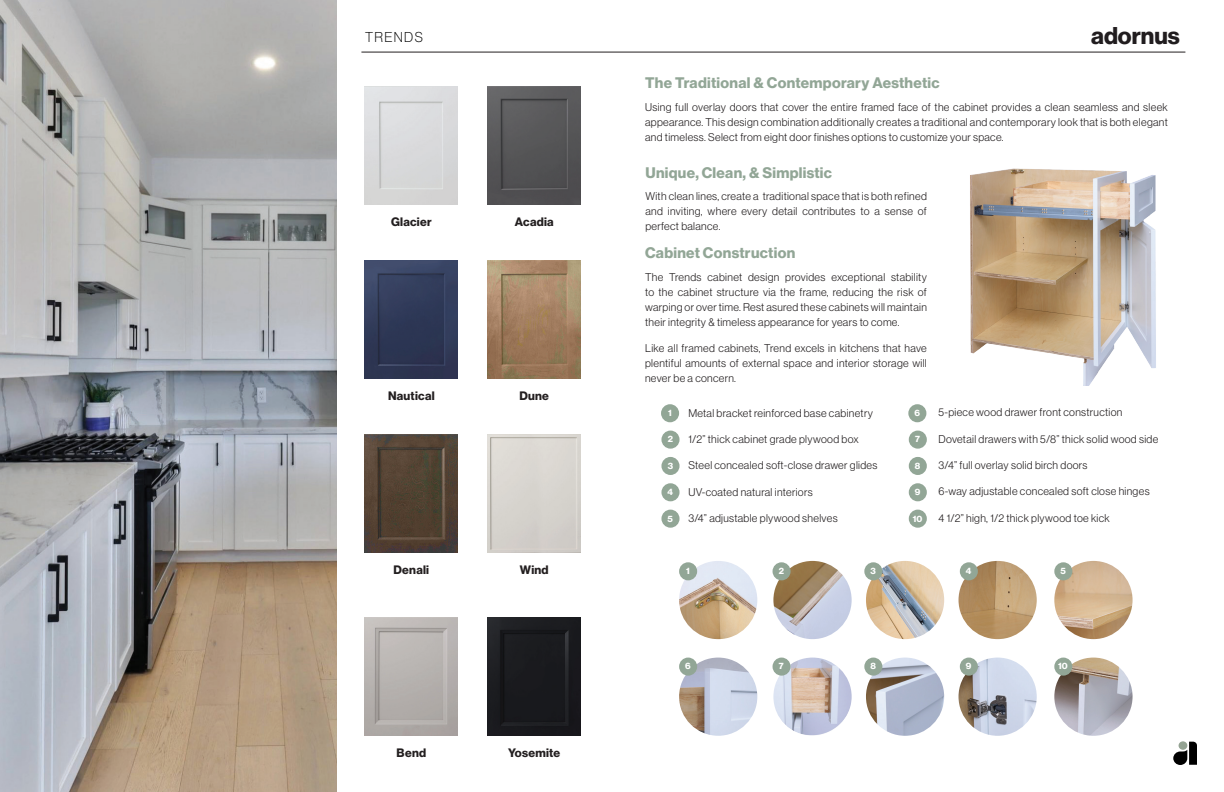
<style>
.page{position:relative;width:1224px;height:792px;background:#fff}
.page>*{position:absolute;margin:0;border:0;box-sizing:border-box;transform-origin:0 0}
.t1{font:700 23.8px "Haas Grot Disp 75";color:#211d1f}
.t2{font:700 15px "Haas Grot Disp 75";letter-spacing:.02em;color:#92a696}
.t3{font:100 14px "Haas Grot Disp 35";letter-spacing:.095em;color:#000}
.t4{font:700 12px "Haas Grot Disp 75";letter-spacing:.02em;color:#231f20}
.t5{font:300 11px/15px "Haas Grot Disp 45";letter-spacing:.03em;color:#231f20;text-align:justify}
.t6{font:700 9px "Haas Grot Disp 75";color:#fff}
</style>
<div class="page">
<img style="left:0;top:0;width:337px;height:792px">
<img style="left:679px;top:561px;width:78px;height:78px;border-radius:39px">
<img style="left:773px;top:561px;width:79px;height:78px;border-radius:39px">
<img style="left:866px;top:561px;width:78px;height:78px;border-radius:39px">
<img style="left:959px;top:561px;width:78px;height:78px;border-radius:39px">
<img style="left:1054px;top:561px;width:79px;height:78px;border-radius:39px">
<img style="left:679px;top:658px;width:78px;height:78px;border-radius:39px">
<img style="left:773px;top:658px;width:79px;height:78px;border-radius:39px">
<img style="left:866px;top:658px;width:78px;height:78px;border-radius:39px">
<img style="left:959px;top:658px;width:78px;height:78px;border-radius:39px">
<img style="left:1054px;top:658px;width:79px;height:78px;border-radius:39px">
<svg style="left:1173px;top:742px;width:24px;height:23px"></svg>
<img style="left:365px;top:87px;width:93px;height:118px">
<img style="left:365px;top:618px;width:93px;height:118px">
<img style="left:488px;top:87px;width:93px;height:118px">
<img style="left:488px;top:618px;width:93px;height:118px">
<img style="left:365px;top:261px;width:93px;height:118px">
<img style="left:365px;top:434px;width:93px;height:119px">
<img style="left:488px;top:261px;width:93px;height:118px">
<img style="left:488px;top:434px;width:93px;height:119px">
<img style="left:970px;top:168px;width:186px;height:218px">
<div style="left:679px;top:562px;width:18px;height:18px;background:#92a696;border-radius:50%"></div>
<div style="left:661px;top:404px;width:18px;height:18px;background:#92a696;border-radius:50%"></div>
<div style="left:908px;top:404px;width:18px;height:18px;background:#92a696;border-radius:50%"></div>
<div style="left:661px;top:431px;width:19px;height:18px;background:#92a696;border-radius:50%"></div>
<div style="left:909px;top:431px;width:18px;height:18px;background:#92a696;border-radius:50%"></div>
<div style="left:661px;top:457px;width:19px;height:18px;background:#92a696;border-radius:50%"></div>
<div style="left:909px;top:457px;width:18px;height:18px;background:#92a696;border-radius:50%"></div>
<div style="left:661px;top:483px;width:19px;height:18px;background:#92a696;border-radius:50%"></div>
<div style="left:909px;top:483px;width:18px;height:18px;background:#92a696;border-radius:50%"></div>
<div style="left:661px;top:510px;width:19px;height:18px;background:#92a696;border-radius:50%"></div>
<div style="left:909px;top:510px;width:18px;height:18px;background:#92a696;border-radius:50%"></div>
<div style="left:773px;top:562px;width:18px;height:18px;background:#92a696;border-radius:50%"></div>
<div style="left:864px;top:562px;width:18px;height:18px;background:#92a696;border-radius:50%"></div>
<div style="left:960px;top:562px;width:18px;height:18px;background:#92a696;border-radius:50%"></div>
<div style="left:1054px;top:562px;width:18px;height:18px;background:#92a696;border-radius:50%"></div>
<div style="left:679px;top:658px;width:18px;height:18px;background:#92a696;border-radius:50%"></div>
<div style="left:773px;top:658px;width:18px;height:18px;background:#92a696;border-radius:50%"></div>
<div style="left:864px;top:658px;width:18px;height:18px;background:#92a696;border-radius:50%"></div>
<div style="left:960px;top:658px;width:18px;height:18px;background:#92a696;border-radius:50%"></div>
<div style="left:1054px;top:658px;width:18px;height:18px;background:#92a696;border-radius:50%"></div>
<hr style="left:361px;top:52px;width:824px;height:1px;background:#231f20">
<p class="t3" style="left:365px;top:29px;width:59px">TRENDS</p>
<h1 class="t1" style="left:1091px;top:22px;width:90px">adornus</h1>
<h2 class="t2" style="left:645px;top:74px;width:296px">The Traditional &amp; Contemporary Aesthetic</h2>
<p class="t5" style="left:645px;top:100px;width:524px">Using full overlay doors that cover the entire framed face of the cabinet provides a clean seamless and sleek appearance. This design combination additionally creates a traditional and contemporary look that is both elegant and timeless. Select from eight door finishes options to customize your space.</p>
<p class="t4" style="left:391px;top:215px;width:42px">Glacier</p>
<p class="t4" style="left:515px;top:215px;width:40px">Acadia</p>
<p class="t4" style="left:388px;top:388px;width:48px">Nautical</p>
<p class="t4" style="left:519px;top:388px;width:31px">Dune</p>
<p class="t4" style="left:394px;top:563px;width:37px">Denali</p>
<p class="t4" style="left:520px;top:563px;width:30px">Wind</p>
<p class="t4" style="left:397px;top:746px;width:31px">Bend</p>
<p class="t4" style="left:508px;top:746px;width:54px">Yosemite</p>
<h2 class="t2" style="left:645px;top:164px;width:188px">Unique, Clean, &amp; Simplistic</h2>
<p class="t5" style="left:645px;top:189px;width:283px">With clean lines, create a traditional space that is both refined and inviting, where every detail contributes to a sense of perfect balance.</p>
<h2 class="t2" style="left:645px;top:244px;width:152px">Cabinet Construction</h2>
<p class="t5" style="left:645px;top:270px;width:283px">The Trends cabinet design provides exceptional stability to the cabinet structure via the frame, reducing the risk of warping or over time. Rest asured these cabinets will maintain their integrity &amp; timeless appearance for years to come.</p>
<p class="t5" style="left:645px;top:341px;width:283px">Like all framed cabinets, Trend excels in kitchens that have plentiful amounts of external space and interior storage will never be a concern.</p>
<p class="t5" style="left:688px;top:405px;width:186px">Metal bracket reinforced base cabinetry</p>
<p class="t5" style="left:688px;top:431px;width:172px">1/2” thick cabinet grade plywood box</p>
<p class="t5" style="left:688px;top:458px;width:191px">Steel concealed soft-close drawer glides</p>
<p class="t5" style="left:688px;top:484px;width:126px">UV-coated natural interiors</p>
<p class="t5" style="left:688px;top:510px;width:151px">3/4” adjustable plywood shelves</p>
<p class="t6" style="left:668px;top:408px;width:5px">1</p>
<p class="t6" style="left:914px;top:408px;width:7px">6</p>
<p class="t6" style="left:668px;top:434px;width:7px">2</p>
<p class="t6" style="left:915px;top:434px;width:6px">7</p>
<p class="t6" style="left:668px;top:460px;width:7px">3</p>
<p class="t6" style="left:915px;top:460px;width:7px">8</p>
<p class="t6" style="left:668px;top:487px;width:7px">4</p>
<p class="t6" style="left:915px;top:487px;width:7px">9</p>
<p class="t6" style="left:668px;top:513px;width:7px">5</p>
<p class="t6" style="left:913px;top:513px;width:11px">10</p>
<p class="t5" style="left:938px;top:405px;width:185px">5-piece wood drawer front construction</p>
<p class="t5" style="left:938px;top:431px;width:221px">Dovetail drawers with 5/8” thick solid wood side</p>
<p class="t5" style="left:938px;top:458px;width:151px">3/4” full overlay solid birch doors</p>
<p class="t5" style="left:938px;top:484px;width:213px">6-way adjustable concealed soft close hinges</p>
<p class="t5" style="left:938px;top:510px;width:173px">4 1/2” high, 1/2 thick plywood toe kick</p>
<p class="t6" style="left:686px;top:566px;width:5px">1</p>
<p class="t6" style="left:779px;top:566px;width:7px">2</p>
<p class="t6" style="left:871px;top:566px;width:7px">3</p>
<p class="t6" style="left:966px;top:566px;width:7px">4</p>
<p class="t6" style="left:1061px;top:566px;width:7px">5</p>
<p class="t6" style="left:685px;top:661px;width:7px">6</p>
<p class="t6" style="left:779px;top:661px;width:6px">7</p>
<p class="t6" style="left:871px;top:661px;width:7px">8</p>
<p class="t6" style="left:966px;top:661px;width:7px">9</p>
<p class="t6" style="left:1058px;top:661px;width:11px">10</p>
</div>
